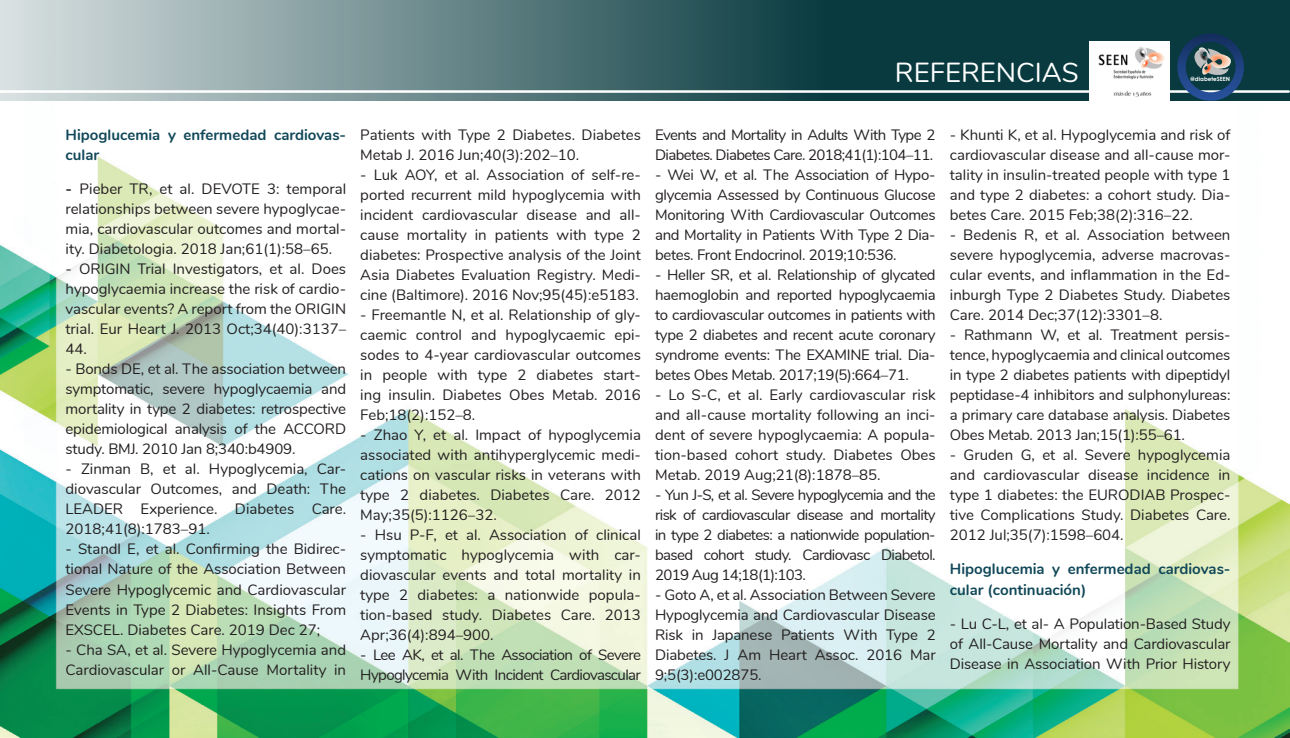
<style>
.page{position:relative;width:1290px;height:738px;background:#fff}
.page>*{position:absolute;margin:0;border:0;box-sizing:border-box;transform-origin:0 0}
.t1{font:27.5px "Nunito";color:#fff}
.t2{font:15px/20px "Nunito";color:#231f20;text-align:justify}
.t3{font:15px/20px "Nunito";letter-spacing:-.04em;color:#231f20}
.t4{font:700 15px/20px "Nunito";color:#114859}
.t5{font:700 5.75px "Century Gothic";letter-spacing:.005em;color:#fff}
.s1{font-weight:700}
</style>
<div class="page">
<img style="left:0;top:156px;width:1290px;height:581px">
<svg style="left:0;top:0;width:1290px;height:101px;background:#507377"></svg>
<hr style="left:0;top:90px;width:1289px;height:3px;background:#fff">
<svg style="left:1177px;top:33px;width:67px;height:68px;background:#2f5167"></svg>
<img style="left:1089px;top:41px;width:81px;height:60px">
<h1 class="t1" style="left:895px;top:52px;width:185px">REFERENCIAS</h1>
<p class="t5" style="left:1190px;top:75px;width:41px">@diabeteSEEN</p>
<p class="t4" style="left:66px;top:123px;width:282px">Hipoglucemia y enfermedad cardiovas&shy;cular</p>
<p class="t2" style="left:66px;top:178px;width:282px"><span class="s1">-</span> Pieber TR, et al. DEVOTE 3: temporal relationships between severe hypoglycae&shy;mia, cardiovascular outcomes and mortal&shy;ity. Diabetologia. 2018 Jan;61(1):58–65.</p>
<p class="t2" style="left:66px;top:258px;width:282px">- ORIGIN Trial Investigators, et al. Does hypoglycaemia increase the risk of cardio&shy;vascular events? A report from the ORIGIN trial. Eur Heart J. 2013 Oct;34(40):3137– 44.</p>
<p class="t2" style="left:66px;top:358px;width:282px">- Bonds DE, et al. The association between symptomatic, severe hypoglycaemia and mortality in type 2 diabetes: retrospective epidemiological analysis of the ACCORD study. BMJ. 2010 Jan 8;340:b4909.</p>
<p class="t2" style="left:66px;top:458px;width:282px">- Zinman B, et al. Hypoglycemia, Car&shy;diovascular Outcomes, and Death: The LEADER Experience. Diabetes Care.<br>2018;41(8):1783–91.</p>
<p class="t2" style="left:66px;top:538px;width:282px">- Standl E, et al. Confirming the Bidirec&shy;tional Nature of the Association Between Severe Hypoglycemic and Cardiovascular Events in Type 2 Diabetes: Insights From EXSCEL. Diabetes Care. 2019 Dec 27;</p>
<p class="t2" style="left:66px;top:638px;width:282px">- Cha SA, et al. Severe Hypoglycemia and<br>Cardiovascular or All-Cause Mortality in</p>
<p class="t2" style="left:360px;top:123px;width:282px">Patients with Type 2 Diabetes. Diabetes<br>Metab J. 2016 Jun;40(3):202–10.</p>
<p class="t2" style="left:360px;top:163px;width:282px">- Luk AOY, et al. Association of self-re&shy;ported recurrent mild hypoglycemia with incident cardiovascular disease and all&shy;cause mortality in patients with type 2 diabetes: Prospective analysis of the Joint Asia Diabetes Evaluation Registry. Medi&shy;cine (Baltimore). 2016 Nov;95(45):e5183.</p>
<p class="t2" style="left:360px;top:303px;width:282px">- Freemantle N, et al. Relationship of gly&shy;caemic control and hypoglycaemic epi&shy;sodes to 4-year cardiovascular outcomes in people with type 2 diabetes start&shy;ing insulin. Diabetes Obes Metab. 2016<br>Feb;18(2):152–8.</p>
<p class="t2" style="left:360px;top:423px;width:282px">- Zhao Y, et al. Impact of hypoglycemia associated with antihyperglycemic medi&shy;cations on vascular risks in veterans with type 2 diabetes. Diabetes Care. 2012<br>May;35(5):1126–32.</p>
<p class="t2" style="left:360px;top:523px;width:282px">- Hsu P-F, et al. Association of clinical symptomatic hypoglycemia with car&shy;diovascular events and total mortality in type 2 diabetes: a nationwide popula&shy;tion-based study. Diabetes Care. 2013<br>Apr;36(4):894–900.</p>
<p class="t3" style="left:360px;top:643px;width:282px">- Lee AK, et al. The Association of Severe<br>Hypoglycemia With Incident Cardiovascular</p>
<p class="t3" style="left:655px;top:123px;width:282px">Events and Mortality in Adults With Type 2<br>Diabetes. Diabetes Care. 2018;41(1):104–11.</p>
<p class="t2" style="left:655px;top:163px;width:282px">- Wei W, et al. The Association of Hypo&shy;glycemia Assessed by Continuous Glucose Monitoring With Cardiovascular Outcomes and Mortality in Patients With Type 2 Dia&shy;betes. Front Endocrinol. 2019;10:536.</p>
<p class="t2" style="left:655px;top:263px;width:282px">- Heller SR, et al. Relationship of glycated haemoglobin and reported hypoglycaemia to cardiovascular outcomes in patients with type 2 diabetes and recent acute coronary syndrome events: The EXAMINE trial. Dia&shy;betes Obes Metab. 2017;19(5):664–71.</p>
<p class="t2" style="left:655px;top:383px;width:282px">- Lo S-C, et al. Early cardiovascular risk and all-cause mortality following an inci&shy;dent of severe hypoglycaemia: A popula&shy;tion-based cohort study. Diabetes Obes Metab. 2019 Aug;21(8):1878–85.</p>
<p class="t2" style="left:655px;top:483px;width:282px">- Yun J-S, et al. Severe hypoglycemia and the risk of cardiovascular disease and mortality in type 2 diabetes: a nationwide population&shy;based cohort study. Cardiovasc Diabetol.<br>2019 Aug 14;18(1):103.</p>
<p class="t2" style="left:655px;top:583px;width:282px">- Goto A, et al. Association Between Severe Hypoglycemia and Cardiovascular Disease Risk in Japanese Patients With Type 2<br>Diabetes. J Am Heart Assoc. 2016 Mar 9;5(3):e002875.</p>
<p class="t2" style="left:950px;top:123px;width:282px">- Khunti K, et al. Hypoglycemia and risk of cardiovascular disease and all-cause mor&shy;tality in insulin-treated people with type 1 and type 2 diabetes: a cohort study. Dia&shy;betes Care. 2015 Feb;38(2):316–22.</p>
<p class="t2" style="left:950px;top:223px;width:282px">- Bedenis R, et al. Association between severe hypoglycemia, adverse macrovas&shy;cular events, and inflammation in the Ed&shy;inburgh Type 2 Diabetes Study. Diabetes Care. 2014 Dec;37(12):3301–8.</p>
<p class="t2" style="left:950px;top:323px;width:282px">- Rathmann W, et al. Treatment persis&shy;tence, hypoglycaemia and clinical outcomes in type 2 diabetes patients with dipeptidyl peptidase-4 inhibitors and sulphonylureas: a primary care database analysis. Diabetes Obes Metab. 2013 Jan;15(1):55–61.</p>
<p class="t2" style="left:950px;top:443px;width:282px">- Gruden G, et al. Severe hypoglycemia and cardiovascular disease incidence in type 1 diabetes: the EURODIAB Prospec&shy;tive Complications Study. Diabetes Care.<br>2012 Jul;35(7):1598–604.</p>
<p class="t4" style="left:950px;top:558px;width:282px">Hipoglucemia y enfermedad cardiovas&shy;cular (continuación)</p>
<p class="t2" style="left:950px;top:612px;width:282px">- Lu C-L, et al- A Population-Based Study of All-Cause Mortality and Cardiovascular Disease in Association With Prior History</p>
</div>
